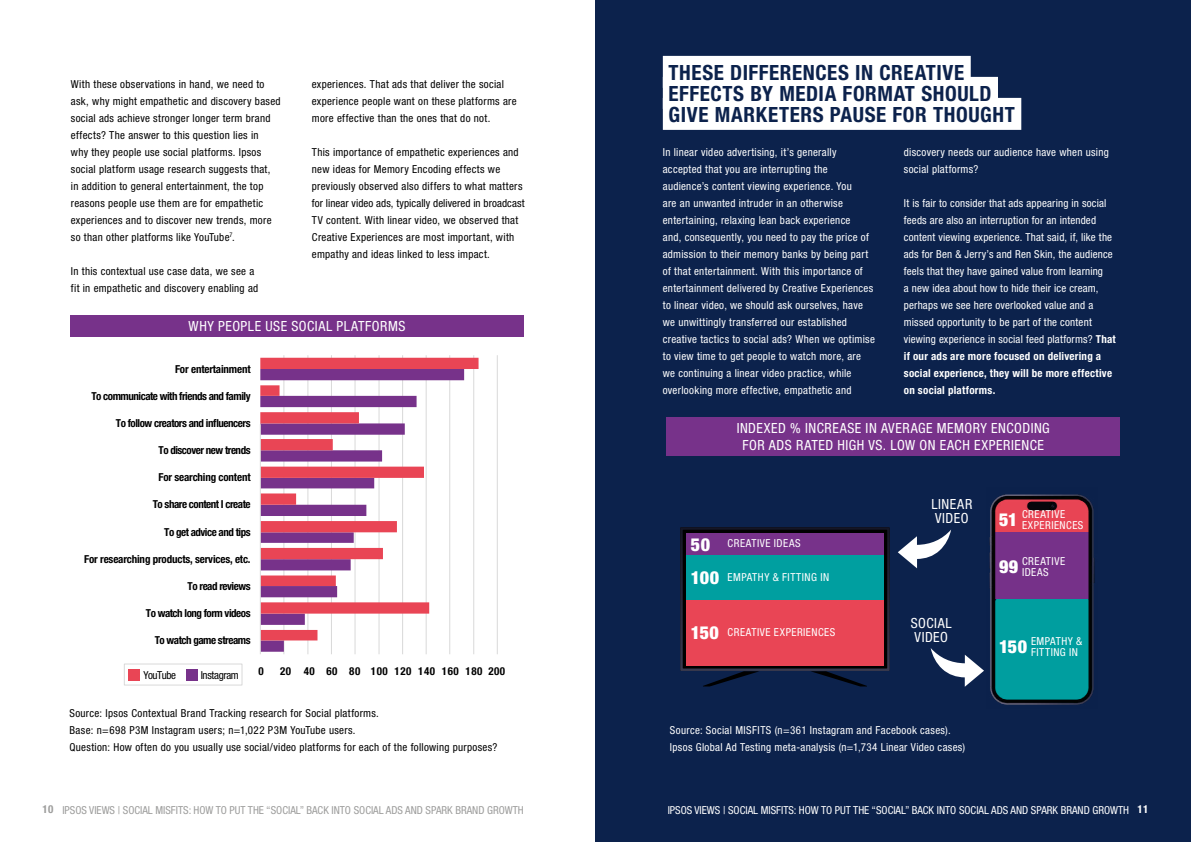
<style>
.page{position:relative;width:1191px;height:842px;background:#fff}
.page>*{position:absolute;margin:0;border:0;box-sizing:border-box;transform-origin:0 0}
.H1_REVERSE{font:700 condensed 21px/21px "Helvetica Neue LT Pro";letter-spacing:.025em;color:#0c224c}
.Body_copy{font:900 condensed 18px "Helvetica Neue LT Pro";letter-spacing:.025em;color:#fff}
.Body_copy-2{font:condensed 14px/14px "Helvetica Neue LT Pro";letter-spacing:.035em;color:#fff}
.Body_copy-3{font:condensed 11px/17px "Helvetica Neue LT Pro";letter-spacing:.025em;color:#fff}
.Body_copy-4{font:condensed 11px/17px "Helvetica Neue LT Pro";letter-spacing:.025em;color:#000}
.t1{font:700 condensed 11px "Helvetica Neue LT Pro";letter-spacing:-.04em;color:#000}
.t2{font:condensed 11px "Helvetica Neue LT Pro";color:#9d9d9c}
.Body_copy-5{font:condensed 11px "Helvetica Neue LT Pro";color:#fff}
.t3{font:700 condensed 11px "Helvetica Neue LT Pro";letter-spacing:-.015em;color:#000}
.Body_copy-6{font:condensed 11px/11px "Helvetica Neue LT Pro";letter-spacing:.045em;color:#fff}
.t4{font:700 condensed 11px "Helvetica Neue LT Pro";letter-spacing:.05em;color:#000}
.Body_copy-7{font:condensed 11px/11px "Helvetica Neue LT Pro";letter-spacing:.05em;color:#fff}
.Body_copy-8{font:condensed 11px "Helvetica Neue LT Pro";letter-spacing:-.03em;color:#000}
.Body_copy-9{font:condensed 11px "Helvetica Neue LT Pro";letter-spacing:-.04em;color:#000}
.s1{font-weight:700}
</style>
<div class="page">
<div style="left:595px;top:0;width:596px;height:842px;background:#0c224c"></div>
<div style="left:663px;top:56px;width:307px;height:32px;background:#fff"></div>
<div style="left:663px;top:77px;width:335px;height:32px;background:#fff"></div>
<div style="left:663px;top:98px;width:358px;height:32px;background:#fff"></div>
<div style="left:70px;top:315px;width:454px;height:22px;background:#77328a"></div>
<div style="left:666px;top:417px;width:454px;height:39px;background:#77328a"></div>
<hr style="left:283px;top:355px;width:1px;height:299px;background:#d9d9d9">
<hr style="left:307px;top:355px;width:1px;height:299px;background:#d9d9d9">
<hr style="left:331px;top:355px;width:1px;height:299px;background:#d9d9d9">
<hr style="left:354px;top:355px;width:1px;height:299px;background:#d9d9d9">
<hr style="left:378px;top:355px;width:1px;height:299px;background:#d9d9d9">
<hr style="left:402px;top:355px;width:1px;height:299px;background:#d9d9d9">
<hr style="left:426px;top:355px;width:1px;height:299px;background:#d9d9d9">
<hr style="left:449px;top:355px;width:1px;height:299px;background:#d9d9d9">
<hr style="left:473px;top:355px;width:1px;height:299px;background:#d9d9d9">
<hr style="left:497px;top:355px;width:1px;height:299px;background:#d9d9d9">
<svg style="left:261px;top:640px;width:166px;height:12px"></svg>
<svg style="left:260px;top:358px;width:218px;height:282px"></svg>
<hr style="left:260px;top:424px;width:1px;height:230px;background:#d9d9d9">
<div style="left:187px;top:669px;width:11px;height:12px;background:#77328a"></div>
<div style="left:128px;top:669px;width:12px;height:12px;background:#e94555"></div>
<div style="left:124px;top:664px;width:118px;height:21px;border:1px solid #d9d9d9"></div>
<svg style="left:680px;top:527px;width:209px;height:159px"></svg>
<img style="left:989px;top:494px;width:106px;height:211px">
<svg style="left:898px;top:530px;width:53px;height:38px"></svg>
<svg style="left:930px;top:648px;width:54px;height:39px"></svg>
<div style="left:686px;top:599px;width:198px;height:67px;background:#e94555"></div>
<div style="left:686px;top:533px;width:198px;height:22px;background:#77328a"></div>
<div style="left:686px;top:555px;width:198px;height:44px;background:#009fa0"></div>
<p class="Body_copy-4" style="left:71px;top:75px;width:211px">With these observations in hand, we need to ask, why might empathetic and discovery based social ads achieve stronger longer term brand effects? The answer to this question lies in<br>why they people use social platforms. Ipsos social platform usage research suggests that, in addition to general entertainment, the top reasons people use them are for empathetic experiences and to discover new trends, more so than other platforms like YouTube<sup>7</sup>.</p>
<p class="Body_copy-4" style="left:71px;top:262px;width:189px">In this contextual use case data, we see a fit in empathetic and discovery enabling ad</p>
<p class="Body_copy-4" style="left:312px;top:75px;width:206px">experiences. That ads that deliver the social experience people want on these platforms are more effective than the ones that do not.</p>
<p class="Body_copy-4" style="left:312px;top:143px;width:214px">This importance of empathetic experiences and new ideas for Memory Encoding effects we previously observed also differs to what matters for linear video ads, typically delivered in broadcast TV content. With linear video, we observed that Creative Experiences are most important, with empathy and ideas linked to less impact.</p>
<p class="Body_copy-2" style="left:189px;top:319px;width:218px">WHY PEOPLE USE SOCIAL PLATFORMS</p>
<p class="t3" style="left:175px;top:362px;width:77px">For entertainment</p>
<p class="t1" style="left:91px;top:389px;width:161px">To communicate with friends and family</p>
<p class="t1" style="left:116px;top:417px;width:136px">To follow creators and influencers</p>
<p class="t1" style="left:158px;top:444px;width:94px">To discover new trends</p>
<p class="t3" style="left:158px;top:471px;width:94px">For searching content</p>
<p class="t1" style="left:153px;top:498px;width:99px">To share content I create</p>
<p class="t1" style="left:164px;top:525px;width:88px">To get advice and tips</p>
<p class="t3" style="left:84px;top:552px;width:168px">For researching products, services, etc.</p>
<p class="t1" style="left:188px;top:579px;width:64px">To read reviews</p>
<p class="t1" style="left:146px;top:606px;width:106px">To watch long form videos</p>
<p class="t1" style="left:155px;top:633px;width:97px">To watch game streams</p>
<p class="Body_copy-9" style="left:143px;top:668px;width:34px">YouTube</p>
<p class="Body_copy-8" style="left:201px;top:668px;width:40px">Instagram</p>
<p class="t1" style="left:258px;top:664px;width:7px">0</p>
<p class="t4" style="left:280px;top:664px;width:227px">20 40 60 80 100 120 140 160 180 200</p>
<p class="Body_copy-4" style="left:69px;top:704px;width:429px">Source: Ipsos Contextual Brand Tracking research for Social platforms.<br>Base: n=698 P3M Instagram users; n=1,022 P3M YouTube users.<br>Question: How often do you usually use social/video platforms for each of the following purposes?</p>
<p class="H1_REVERSE" style="left:668px;top:62px;width:348px">THESE DIFFERENCES IN CREATIVE<br>EFFECTS BY MEDIA FORMAT SHOULD<br>GIVE MARKETERS PAUSE FOR THOUGHT</p>
<p class="Body_copy-3" style="left:663px;top:143px;width:213px">In linear video advertising, it’s generally accepted that you are interrupting the audience’s content viewing experience. You<br>are an unwanted intruder in an otherwise entertaining, relaxing lean back experience<br>and, consequently, you need to pay the price of admission to their memory banks by being part of that entertainment. With this importance of entertainment delivered by Creative Experiences to linear video, we should ask ourselves, have we unwittingly transferred our established creative tactics to social ads? When we optimise to view time to get people to watch more, are we continuing a linear video practice, while overlooking more effective, empathetic and</p>
<p class="Body_copy-3" style="left:904px;top:143px;width:206px">discovery needs our audience have when using social platforms?</p>
<p class="Body_copy-3" style="left:904px;top:194px;width:213px">It is fair to consider that ads appearing in social feeds are also an interruption for an intended content viewing experience. That said, if, like the ads for Ben &amp; Jerry’s and Ren Skin, the audience feels that they have gained value from learning<br>a new idea about how to hide their ice cream, perhaps we see here overlooked value and a missed opportunity to be part of the content viewing experience in social feed platforms? <span class="s1">That if our ads are more focused on delivering a social experience, they will be more effective on social platforms.</span></p>
<p class="Body_copy-2" style="left:736px;top:419px;width:315px;line-height:17px;text-align:center">INDEXED % INCREASE IN AVERAGE MEMORY ENCODING<br>FOR ADS RATED HIGH VS. LOW ON EACH EXPERIENCE</p>
<p class="Body_copy" style="left:691px;top:534px;width:21px">50</p>
<p class="Body_copy" style="left:691px;top:566px;width:30px">100</p>
<p class="Body_copy-7" style="left:727px;top:538px;width:74px">CREATIVE IDEAS</p>
<p class="Body_copy-3" style="left:727px;top:568px;width:103px">EMPATHY &amp; FITTING IN</p>
<p class="Body_copy" style="left:691px;top:622px;width:30px">150</p>
<p class="Body_copy-6" style="left:727px;top:627px;width:109px">CREATIVE EXPERIENCES</p>
<p class="Body_copy-2" style="left:931px;top:497px;width:42px">LINEAR<br>VIDEO</p>
<p class="Body_copy-2" style="left:910px;top:616px;width:42px">SOCIAL<br>VIDEO</p>
<p class="Body_copy-6" style="left:1022px;top:509px;width:63px">CREATIVE<br>EXPERIENCES</p>
<p class="Body_copy" style="left:999px;top:509px;width:20px">51</p>
<p class="Body_copy" style="left:999px;top:555px;width:21px">99</p>
<p class="Body_copy-7" style="left:1022px;top:555px;width:45px">CREATIVE<br>IDEAS</p>
<p class="Body_copy" style="left:999px;top:636px;width:30px">150</p>
<p class="Body_copy-3" style="left:1031px;top:636px;width:53px;line-height:11px">EMPATHY &amp;<br>FITTING IN</p>
<p class="Body_copy-3" style="left:670px;top:721px;width:297px">Source: Social MISFITS (n=361 Instagram and Facebook cases).<br>Ipsos Global Ad Testing meta-analysis (n=1,734 Linear Video cases)</p>
<p class="t2" style="left:43px;top:803px;width:483px"><span class="s1">10</span> IPSOS VIEWS | SOCIAL MISFITS: HOW TO PUT THE “SOCIAL” BACK INTO SOCIAL ADS AND SPARK BRAND GROWTH</p>
<p class="Body_copy-5" style="left:667px;top:803px;width:482px">IPSOS VIEWS | SOCIAL MISFITS: HOW TO PUT THE “SOCIAL” BACK INTO SOCIAL ADS AND SPARK BRAND GROWTH <span class="s1">11</span></p>
</div>
